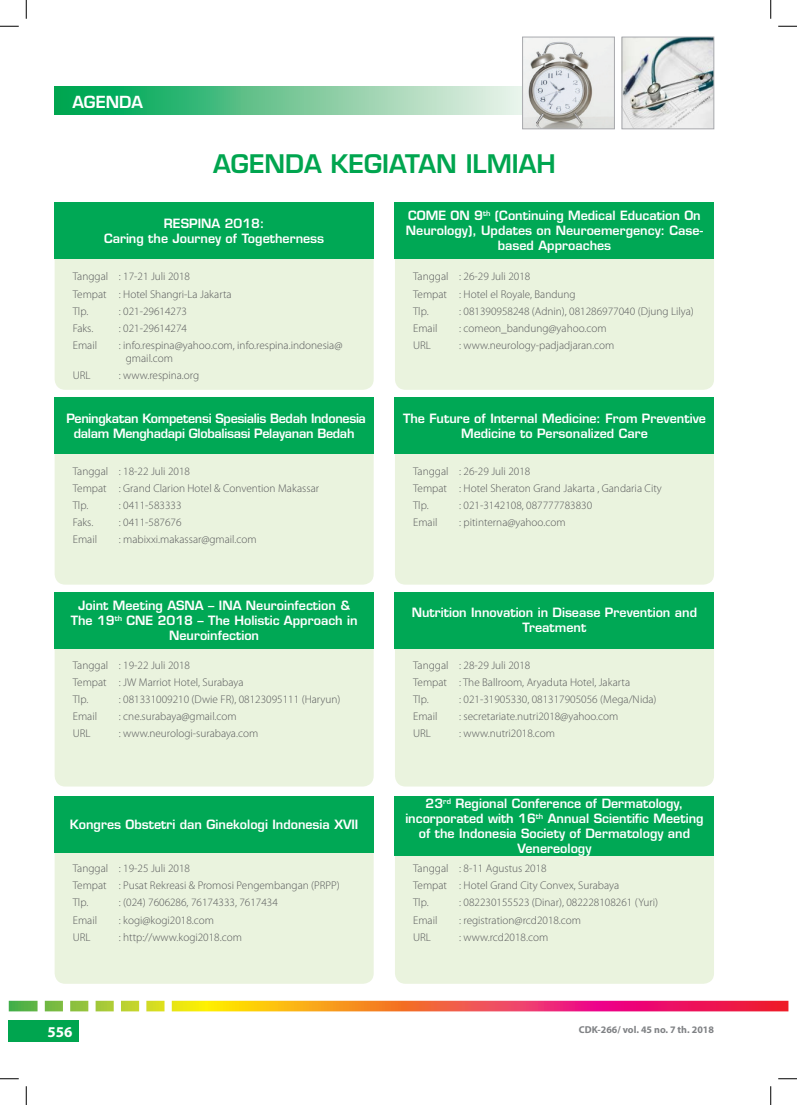
<style>
.page{position:relative;width:797px;height:1105px;background:#fff}
.page>*{position:absolute;margin:0;border:0;box-sizing:border-box;transform-origin:0 0}
.agenda_H1{font:600 25px "Eurostile LT Std";color:#00a54f}
.t1{font:600 16.25px "Eurostile LT Std";color:#fff}
.template-pgnumber-le{font:700 15px "Myriad Pro";color:#fff}
.agenda_H2{font:600 12.5px/15px "Eurostile LT Std";color:#fff;text-align:center}
.agenda_H2-2{font:600 12.5px/15px "Eurostile LT Std";letter-spacing:-.025em;color:#fff;text-align:center}
.agenda-content{font:300 11.25px/13.5px "Myriad Pro";color:#57585a}
.t2{font:700 10px "Myriad Pro";color:#808285}
</style>
<div class="page">
<div style="left:9px;top:1020px;width:70px;height:21px;background:#00a54f"></div>
<svg style="left:9px;top:1001px;width:779px;height:10px"></svg>
<div style="left:55px;top:86px;width:499px;height:28px;background:linear-gradient(to right,#00a148,#fff6f3)"></div>
<img style="left:624px;top:39px;width:88px;height:88px">
<div style="left:622px;top:37px;width:92px;height:92px;border:1px solid #a8a9ad"></div>
<img style="left:524px;top:39px;width:88px;height:88px">
<div style="left:522px;top:37px;width:92px;height:92px;border:1px solid #a8a9ad"></div>
<div style="left:55px;top:202px;width:318px;height:188px;background:#eaf3de;border-radius:11px"></div>
<div style="left:55px;top:202px;width:318px;height:57px;background:#00a855"></div>
<div style="left:55px;top:397px;width:318px;height:188px;background:#eaf3de;border-radius:11px"></div>
<div style="left:55px;top:397px;width:318px;height:57px;background:#00a855"></div>
<div style="left:395px;top:402px;width:319px;height:183px;background:#eaf3de;border-radius:11px"></div>
<div style="left:395px;top:397px;width:319px;height:57px;background:#00a855"></div>
<div style="left:55px;top:594px;width:318px;height:192px;background:#eaf3de;border-radius:11px"></div>
<div style="left:55px;top:592px;width:318px;height:56px;background:#00a855"></div>
<div style="left:395px;top:207px;width:319px;height:183px;background:#eaf3de;border-radius:11px"></div>
<div style="left:395px;top:202px;width:319px;height:57px;background:#00a855"></div>
<div style="left:395px;top:595px;width:319px;height:191px;background:#eaf3de;border-radius:11px"></div>
<div style="left:395px;top:592px;width:319px;height:56px;background:#00a855"></div>
<div style="left:395px;top:799px;width:319px;height:185px;background:#eaf3de;border-radius:11px"></div>
<div style="left:395px;top:796px;width:319px;height:60px;background:#00a855"></div>
<div style="left:55px;top:797px;width:318px;height:187px;background:#eaf3de;border-radius:11px"></div>
<div style="left:55px;top:796px;width:318px;height:57px;background:#00a855"></div>
<svg style="left:0;top:25px;width:19px;height:2px"></svg>
<svg style="left:778px;top:25px;width:19px;height:2px"></svg>
<svg style="left:0;top:1078px;width:19px;height:1px"></svg>
<svg style="left:778px;top:1078px;width:19px;height:1px"></svg>
<svg style="left:25px;top:0;width:2px;height:19px"></svg>
<svg style="left:25px;top:1086px;width:2px;height:19px"></svg>
<svg style="left:770px;top:0;width:1px;height:19px"></svg>
<svg style="left:770px;top:1086px;width:1px;height:19px"></svg>
<h2 class="t1" style="left:72px;top:92px;width:72px">AGENDA</h2>
<p class="agenda_H1" style="left:213px;top:148px;width:344px">AGENDA KEGIATAN ILMIAH</p>
<p class="agenda_H2" style="left:164px;top:215px;width:102px">RESPINA 2018:</p>
<p class="agenda_H2" style="left:104px;top:230px;width:222px">Caring the Journey of Togetherness</p>
<p class="agenda-content" style="left:73px;top:270px;width:119px">Tanggal : 17-21 Juli 2018</p>
<p class="agenda-content" style="left:73px;top:287px;width:160px">Tempat : Hotel Shangri-La Jakarta</p>
<p class="agenda-content" style="left:73px;top:304px;width:17px">Tlp.</p>
<p class="agenda-content" style="left:119px;top:304px;width:70px">: 021-29614273</p>
<p class="agenda-content" style="left:73px;top:321px;width:22px">Faks.</p>
<p class="agenda-content" style="left:119px;top:321px;width:70px">: 021-29614274</p>
<p class="agenda-content" style="left:73px;top:338px;width:26px">Email</p>
<p class="agenda-content" style="left:126px;top:338px;width:218px;text-indent:-7px">: info.respina@yahoo.com, info.respina.indonesia@ gmail.com</p>
<p class="agenda-content" style="left:73px;top:369px;width:19px">URL</p>
<p class="agenda-content" style="left:119px;top:369px;width:82px">: www.respina.org</p>
<p class="agenda_H2-2" style="left:66px;top:410px;width:301px">Peningkatan Kompetensi Spesialis Bedah Indonesia dalam Menghadapi Globalisasi Pelayanan Bedah</p>
<p class="agenda-content" style="left:73px;top:465px;width:119px">Tanggal : 18-22 Juli 2018</p>
<p class="agenda-content" style="left:73px;top:482px;width:248px">Tempat : Grand Clarion Hotel &amp; Convention Makassar</p>
<p class="agenda-content" style="left:73px;top:499px;width:17px">Tlp.</p>
<p class="agenda-content" style="left:119px;top:499px;width:64px">: 0411-583333</p>
<p class="agenda-content" style="left:73px;top:516px;width:22px">Faks.</p>
<p class="agenda-content" style="left:119px;top:516px;width:64px">: 0411-587676</p>
<p class="agenda-content" style="left:73px;top:533px;width:26px">Email</p>
<p class="agenda-content" style="left:119px;top:533px;width:139px">: mabixxi.makassar@gmail.com</p>
<p class="agenda_H2" style="left:71px;top:598px;width:288px">Joint Meeting ASNA – INA Neuroinfection &amp;<br>The 19<sup>th</sup> CNE 2018 – The Holistic Approach in<br>Neuroinfection</p>
<p class="agenda-content" style="left:73px;top:659px;width:119px">Tanggal : 19-22 Juli 2018</p>
<p class="agenda-content" style="left:73px;top:676px;width:172px">Tempat : JW Marriot Hotel, Surabaya</p>
<p class="agenda-content" style="left:73px;top:693px;width:17px">Tlp.</p>
<p class="agenda-content" style="left:119px;top:693px;width:223px">: 081331009210 (Dwie FR), 08123095111 (Haryun)</p>
<p class="agenda-content" style="left:73px;top:710px;width:26px">Email</p>
<p class="agenda-content" style="left:119px;top:710px;width:119px">: cne.surabaya@gmail.com</p>
<p class="agenda-content" style="left:73px;top:727px;width:19px">URL</p>
<p class="agenda-content" style="left:119px;top:727px;width:141px">: www.neurologi-surabaya.com</p>
<p class="agenda_H2" style="left:70px;top:817px;width:290px">Kongres Obstetri dan Ginekologi Indonesia XVII</p>
<p class="agenda-content" style="left:73px;top:862px;width:119px">Tanggal : 19-25 Juli 2018</p>
<p class="agenda-content" style="left:73px;top:879px;width:268px">Tempat : Pusat Rekreasi &amp; Promosi Pengembangan (PRPP)</p>
<p class="agenda-content" style="left:73px;top:896px;width:17px">Tlp.</p>
<p class="agenda-content" style="left:119px;top:896px;width:160px">: (024) 7606286, 76174333, 7617434</p>
<p class="agenda-content" style="left:73px;top:913px;width:26px">Email</p>
<p class="agenda-content" style="left:119px;top:913px;width:97px">: kogi@kogi2018.com</p>
<p class="agenda-content" style="left:73px;top:930px;width:19px">URL</p>
<p class="agenda-content" style="left:119px;top:930px;width:124px">: http://www.kogi2018.com</p>
<p class="agenda_H2" style="left:406px;top:208px;width:298px">COME ON 9<sup>th</sup> (Continuing Medical Education On<br>Neurology), Updates on Neuroemergency: Case&shy;based Approaches</p>
<p class="agenda-content" style="left:413px;top:270px;width:119px">Tanggal : 26-29 Juli 2018</p>
<p class="agenda-content" style="left:413px;top:287px;width:164px">Tempat : Hotel el Royale, Bandung</p>
<p class="agenda-content" style="left:413px;top:304px;width:17px">Tlp.</p>
<p class="agenda-content" style="left:459px;top:304px;width:236px">: 081390958248 (Adnin), 081286977040 (Djung Lilya)</p>
<p class="agenda-content" style="left:413px;top:321px;width:26px">Email</p>
<p class="agenda-content" style="left:459px;top:321px;width:149px">: comeon_bandung@yahoo.com</p>
<p class="agenda-content" style="left:413px;top:338px;width:19px">URL</p>
<p class="agenda-content" style="left:459px;top:338px;width:157px">: www.neurology-padjadjaran.com</p>
<p class="agenda_H2" style="left:403px;top:410px;width:304px">The Future of Internal Medicine: From Preventive<br>Medicine to Personalized Care</p>
<p class="agenda-content" style="left:413px;top:465px;width:119px">Tanggal : 26-29 Juli 2018</p>
<p class="agenda-content" style="left:413px;top:482px;width:250px">Tempat : Hotel Sheraton Grand Jakarta , Gandaria City</p>
<p class="agenda-content" style="left:413px;top:499px;width:17px">Tlp.</p>
<p class="agenda-content" style="left:459px;top:499px;width:134px">: 021-3142108, 087777783830</p>
<p class="agenda-content" style="left:413px;top:516px;width:26px">Email</p>
<p class="agenda-content" style="left:459px;top:516px;width:108px">: pitinterna@yahoo.com</p>
<p class="agenda_H2" style="left:412px;top:605px;width:287px">Nutrition Innovation in Disease Prevention and<br>Treatment</p>
<p class="agenda-content" style="left:413px;top:659px;width:119px">Tanggal : 28-29 Juli 2018</p>
<p class="agenda-content" style="left:413px;top:676px;width:218px">Tempat : The Ballroom, Aryaduta Hotel, Jakarta</p>
<p class="agenda-content" style="left:413px;top:693px;width:17px">Tlp.</p>
<p class="agenda-content" style="left:459px;top:693px;width:199px">: 021-31905330, 081317905056 (Mega/Nida)</p>
<p class="agenda-content" style="left:413px;top:710px;width:26px">Email</p>
<p class="agenda-content" style="left:459px;top:710px;width:161px">: secretariate.nutri2018@yahoo.com</p>
<p class="agenda-content" style="left:413px;top:727px;width:19px">URL</p>
<p class="agenda-content" style="left:459px;top:727px;width:97px">: www.nutri2018.com</p>
<p class="agenda_H2" style="left:405px;top:796px;width:300px">23<sup>rd</sup> Regional Conference of Dermatology, incorporated with 16<sup>th</sup> Annual Scientific Meeting of the Indonesia Society of Dermatology and Venereology</p>
<p class="agenda-content" style="left:413px;top:862px;width:135px">Tanggal : 8-11 Agustus 2018</p>
<p class="agenda-content" style="left:413px;top:879px;width:207px">Tempat : Hotel Grand City Convex, Surabaya</p>
<p class="agenda-content" style="left:413px;top:896px;width:17px">Tlp.</p>
<p class="agenda-content" style="left:459px;top:896px;width:200px">: 082230155523 (Dinar), 082228108261 (Yuri)</p>
<p class="agenda-content" style="left:413px;top:913px;width:26px">Email</p>
<p class="agenda-content" style="left:459px;top:913px;width:123px">: registration@rcd2018.com</p>
<p class="agenda-content" style="left:413px;top:930px;width:19px">URL</p>
<p class="agenda-content" style="left:459px;top:930px;width:91px">: www.rcd2018.com</p>
<p class="template-pgnumber-le" style="left:47px;top:1022px;width:26px">556</p>
<p class="t2" style="left:578px;top:1023px;width:137px">CDK-266/ vol. 45 no. 7 th. 2018</p>
</div>
